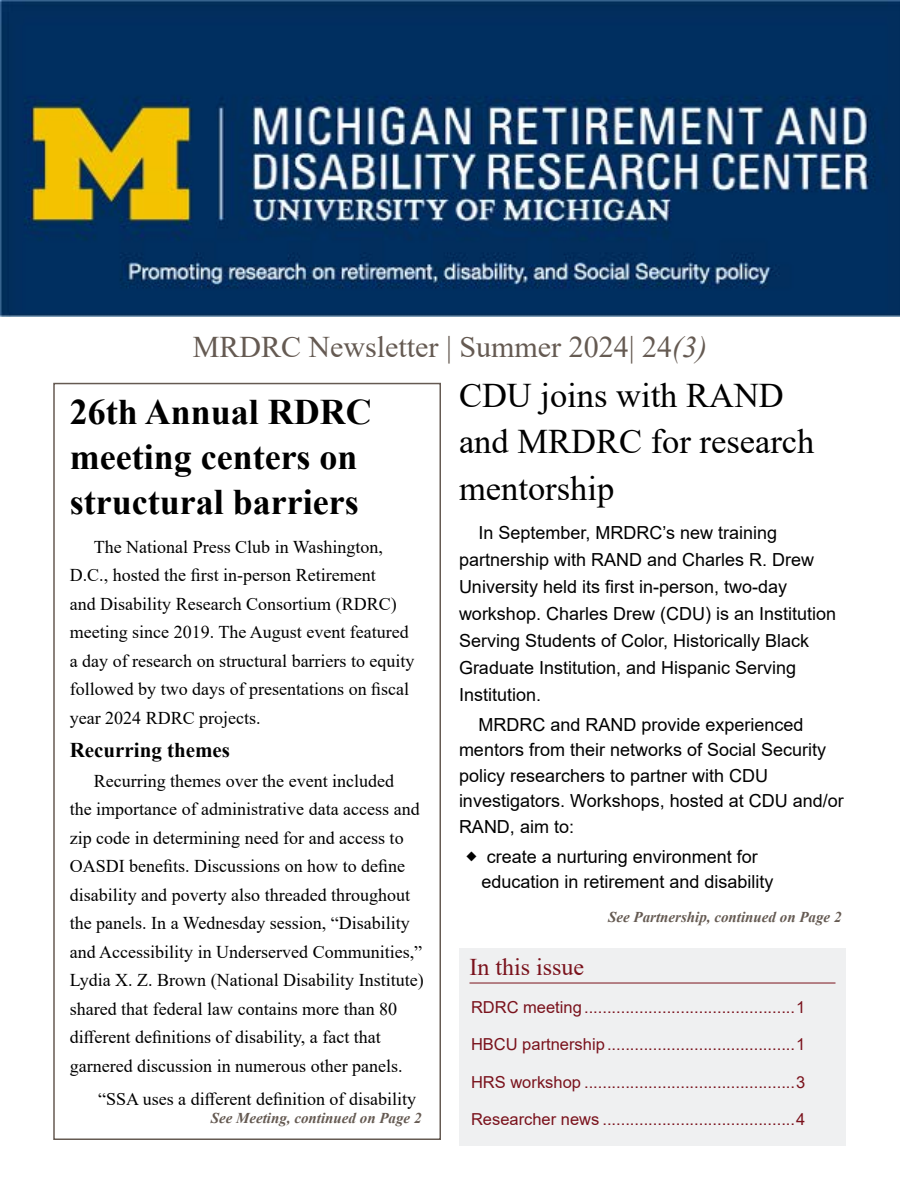
<style>
.page{position:relative;width:900px;height:1200px;background:#fff}
.page>*{position:absolute;margin:0;border:0;box-sizing:border-box;transform-origin:0 0}
.DirectorsCornerH1{font:700 36px/45px "Times New Roman";color:#000}
.NewsH2{font:34.5px/46.5px "Times New Roman";color:#000}
.t1{font:30px "Times New Roman";color:#655a52}
.t2{font:24px "Times New Roman";color:#7a121c}
.NewsSubhead3Serif{font:700 21px "Times New Roman";color:#000}
.NewsBodySerif{font:18px/28.5px "Times New Roman";color:#000}
.NewsBodySansSerif{font:18px/27px "Arial";color:#000}
.t3{font:16.5px "Arial";color:#7a121c}
.t4{font:italic 700 15px "Times New Roman";color:#655a52}
.s1{font-style:italic}
</style>
<div class="page">
<img style="left:0;top:1px;width:900px;height:315px">
<div style="left:53px;top:383px;width:388px;height:757px;border:2px solid #655a52"></div>
<div style="left:459px;top:948px;width:387px;height:198px;background:#eff0f1"></div>
<hr style="left:470px;top:983px;width:366px;height:1px;background:#7a121c">
<h3 class="t1" style="left:193px;top:326px;width:516px">MRDRC Newsletter | Summer 2024| 24<span class="s1">(3)</span></h3>
<h2 class="DirectorsCornerH1" style="left:70px;top:388px;width:304px">26th Annual RDRC meeting centers on structural barriers</h2>
<p class="NewsBodySerif" style="left:70px;top:532px;width:346px;text-indent:24px">The National Press Club in Washington, D.C., hosted the first in-person Retirement<br>and Disability Research Consortium (RDRC) meeting since 2019. The August event featured a day of research on structural barriers to equity followed by two days of presentations on fiscal year 2024 RDRC projects.</p>
<h3 class="NewsSubhead3Serif" style="left:70px;top:735px;width:162px">Recurring themes</h3>
<p class="NewsBodySerif" style="left:70px;top:766px;width:355px;text-indent:24px">Recurring themes over the event included<br>the importance of administrative data access and zip code in determining need for and access to OASDI benefits. Discussions on how to define disability and poverty also threaded throughout the panels. In a Wednesday session, “Disability and Accessibility in Underserved Communities,” Lydia X. Z. Brown (National Disability Institute) shared that federal law contains more than 80 different definitions of disability, a fact that garnered discussion in numerous other panels.</p>
<p class="NewsBodySerif" style="left:98px;top:1084px;width:319px">“SSA uses a different definition of disability</p>
<p class="t4" style="left:211px;top:1108px;width:212px">See Meeting, continued on Page 2</p>
<h2 class="NewsH2" style="left:459px;top:371px;width:357px">CDU joins with RAND and MRDRC for research mentorship</h2>
<p class="NewsBodySansSerif" style="left:459px;top:519px;width:379px;text-indent:20px">In September, MRDRC’s new training partnership with RAND and Charles R. Drew University held its first in-person, two-day workshop. Charles Drew (CDU) is an Institution Serving Students of Color, Historically Black Graduate Institution, and Hispanic Serving Institution.</p>
<p class="NewsBodySansSerif" style="left:459px;top:712px;width:386px;line-height:25.5px;text-indent:20px">MRDRC and RAND provide experienced mentors from their networks of Social Security policy researchers to partner with CDU investigators. Workshops, hosted at CDU and/or RAND, aim to:</p>
<p class="NewsBodySansSerif" style="left:482px;top:844px;width:294px;line-height:25.5px">create a nurturing environment for education in retirement and disability</p>
<p class="t4" style="left:608px;top:907px;width:235px">See Partnership, continued on Page 2</p>
<h3 class="t2" style="left:470px;top:950px;width:116px">In this issue</h3>
<p class="t3" style="left:471px;top:995px;width:336px">RDRC meeting..............................................1</p>
<p class="t3" style="left:471px;top:1033px;width:336px">HBCU partnership.........................................1</p>
<p class="t3" style="left:471px;top:1070px;width:336px">HRS workshop ..............................................3</p>
<p class="t3" style="left:471px;top:1108px;width:336px">Researcher news ..........................................4</p>
</div>
